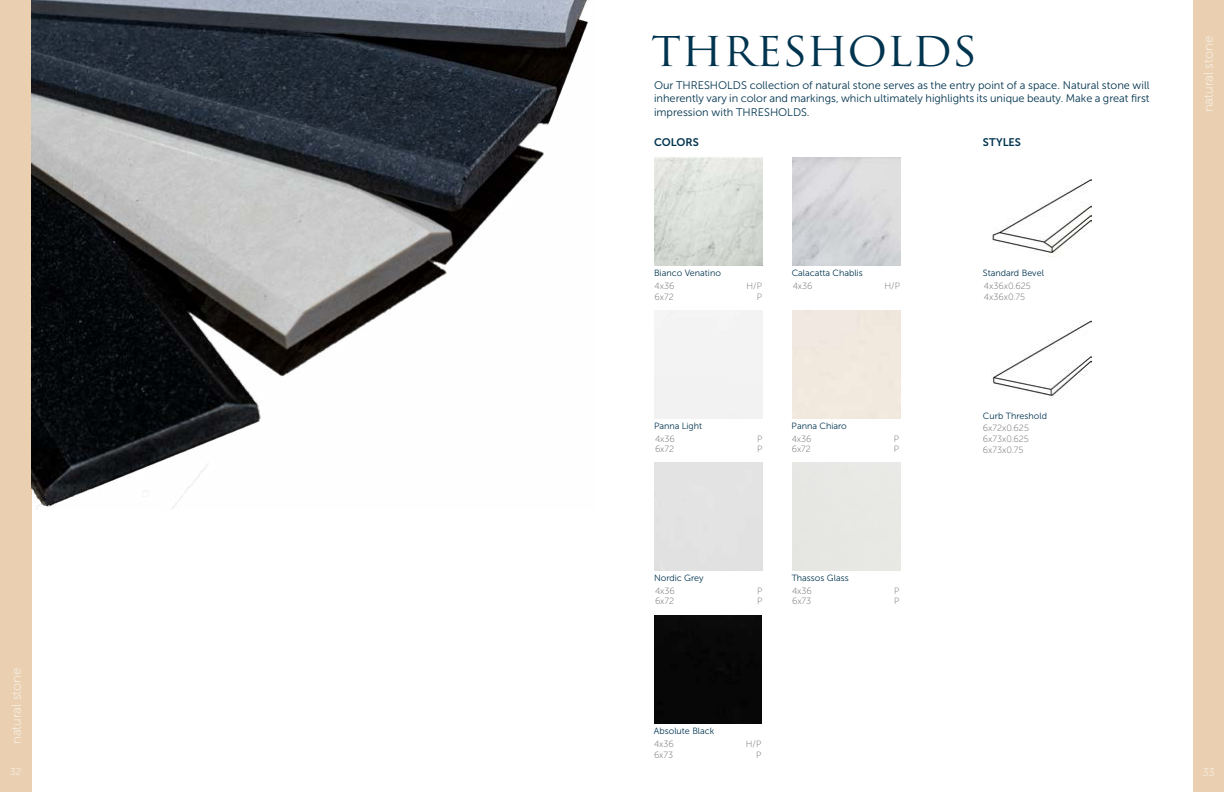
<style>
.page{position:relative;width:1224px;height:792px;background:#fff}
.page>*{position:absolute;margin:0;border:0;box-sizing:border-box;transform-origin:0 0}
.t1{font:40px "Trajan Pro 3";color:#01344f;scale:1.09 1}
.t2{font:13px "Museo Sans 100";color:#f8fbf6}
.t3{font:11px/13.2px "Museo Sans 300";color:#01344f;text-align:justify}
.t4{font:11px "Museo Sans 700";color:#01344f}
.t5{font:11px "Museo Sans 100";color:#f8fbf6}
.t6{font:10px "Museo Sans 100";color:#f8fbf6}
.t7{font:9px/10.8px "Museo Sans 100";color:#636466}
.t8{font:9px "Museo Sans 300";color:#01344f}
</style>
<div class="page">
<div style="left:0;top:0;width:32px;height:792px;background:#ebcfb1"></div>
<div style="left:1193px;top:0;width:31px;height:792px;background:#ebcfb1"></div>
<img style="left:32px;top:0;width:557px;height:510px">
<img style="left:654px;top:158px;width:108px;height:108px">
<img style="left:992px;top:179px;width:99px;height:78px">
<img style="left:991px;top:320px;width:100px;height:79px">
<div style="left:654px;top:616px;width:108px;height:108px;background:#070707"></div>
<p class="t2" style="left:9px;top:744px;width:78px;rotate:-90deg">natural stone</p>
<h1 class="t1" style="left:651px;top:24px;width:301px">THRESHOLDS</h1>
<p class="t3" style="left:654px;top:79px;width:497px">Our THRESHOLDS collection of natural stone serves as the entry point of a space. Natural stone will inherently vary in color and markings, which ultimately highlights its unique beauty. Make a great first impression with THRESHOLDS.</p>
<p class="t4" style="left:654px;top:137px;width:46px">COLORS</p>
<p class="t4" style="left:983px;top:137px;width:40px">STYLES</p>
<p class="t8" style="left:654px;top:268px;width:68px">Bianco Venatino</p>
<p class="t8" style="left:792px;top:268px;width:73px">Calacatta Chablis</p>
<p class="t7" style="left:655px;top:281px;width:21px">4x36<br>6x72</p>
<p class="t7" style="left:747px;top:281px;width:17px;text-align:right">H/P<br>P</p>
<p class="t7" style="left:793px;top:281px;width:21px">4x36</p>
<p class="t7" style="left:885px;top:281px;width:17px">H/P</p>
<p class="t8" style="left:654px;top:421px;width:50px">Panna Light</p>
<p class="t8" style="left:792px;top:421px;width:57px">Panna Chiaro</p>
<p class="t7" style="left:655px;top:433px;width:21px">4x36<br>6x72</p>
<p class="t7" style="left:757px;top:433px;width:7px">P<br>P</p>
<p class="t7" style="left:792px;top:433px;width:21px">4x36<br>6x72</p>
<p class="t7" style="left:894px;top:433px;width:7px">P<br>P</p>
<p class="t8" style="left:654px;top:573px;width:51px">Nordic Grey</p>
<p class="t8" style="left:792px;top:573px;width:58px">Thassos Glass</p>
<p class="t7" style="left:655px;top:585px;width:21px">4x36<br>6x72</p>
<p class="t7" style="left:757px;top:585px;width:7px">P<br>P</p>
<p class="t7" style="left:792px;top:585px;width:21px">4x36<br>6x73</p>
<p class="t7" style="left:894px;top:585px;width:7px">P<br>P</p>
<p class="t8" style="left:654px;top:726px;width:62px">Absolute Black</p>
<p class="t7" style="left:654px;top:739px;width:21px">4x36<br>6x73</p>
<p class="t7" style="left:746px;top:739px;width:17px;text-align:right">H/P<br>P</p>
<p class="t8" style="left:983px;top:268px;width:62px">Standard Bevel</p>
<p class="t7" style="left:984px;top:281px;width:48px">4x36x0.625<br>4x36x0.75</p>
<p class="t8" style="left:983px;top:411px;width:65px">Curb Threshold</p>
<p class="t7" style="left:983px;top:423px;width:47px;text-align:justify">6x72x0.625<br>6x73x0.625<br>6x73x0.75</p>
<p class="t2" style="left:1201px;top:112px;width:78px;rotate:-90deg">natural stone</p>
<p class="t6" style="left:10px;top:767px;width:13px">32</p>
<p class="t5" style="left:1203px;top:767px;width:14px">33</p>
</div>
